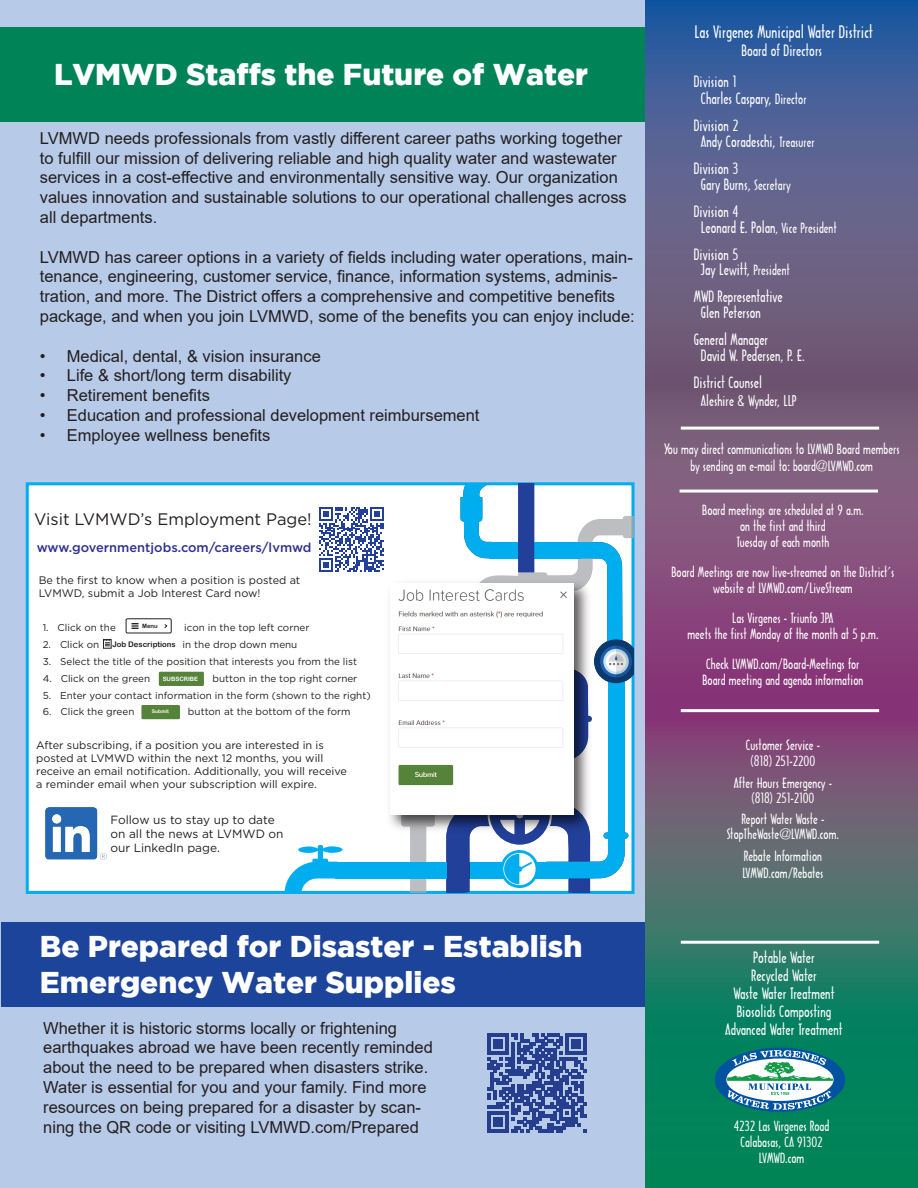
<style>
.page{position:relative;width:918px;height:1188px;background:#fff}
.page>*{position:absolute;margin:0;border:0;box-sizing:border-box;transform-origin:0 0}
.t1{font:900 30px/36px "Gotham";color:#fff}
.t2{font:16.65px "Gotham";color:#231f20}
.t3{font:16.5px/19.8px "Arial";color:#231f20}
.t4{font:16.5px "Architecture Plain";color:#fff}
.t5{font:15px/16.2px "Architecture Plain";color:#fff}
.t6{font:14.25px "Architecture Plain";color:#fff}
.t7{font:13.5px/16.2px "Architecture Plain";color:#fff;text-align:center}
.t8{font:500 12.9px "Gotham";color:#2e3092}
.t9{font:11.85px/14px "Gotham";color:#231f20}
.t10{font:10.95px/13px "Gotham";color:#231f20}
.t11{font:9.9px "Gotham";color:#231f20}
.t12{font:7.65px "Arial Rounded MT Bold";color:#231f20}
.t13{font:6px "Arial Rounded MT Bold";color:#fff}
.t14{font:6px "Arial Rounded MT Bold";color:#231f20}
.t15{font:4.95px "Arial Rounded MT Bold";color:#fff}
.s1{font-size:13.5px}
</style>
<div class="page">
<div style="left:0;top:0;width:645px;height:1188px;background:#b7cae7"></div>
<div style="left:26px;top:482px;width:608px;height:412px;background:#fff;border:3px solid #00aeef"></div>
<div style="left:0;top:27px;width:646px;height:94px;background:#008457"></div>
<div style="left:1px;top:922px;width:645px;height:85px;background:#1d449b"></div>
<svg style="left:646px;top:0;width:272px;height:1188px;background:#586179"></svg>
<hr style="left:680px;top:490px;width:198px;height:3px;background:#fff">
<hr style="left:681px;top:427px;width:198px;height:3px;background:#fff">
<hr style="left:681px;top:941px;width:198px;height:3px;background:#fff">
<hr style="left:681px;top:709px;width:198px;height:3px;background:#fff">
<svg style="left:715px;top:1048px;width:130px;height:64px"></svg>
<svg style="left:284px;top:845px;width:59px;height:47px"></svg>
<div style="left:159px;top:672px;width:45px;height:14px;background:#56833a"></div>
<div style="left:126px;top:619px;width:45px;height:14px;border:1px solid #231f20"></div>
<div style="left:141px;top:705px;width:39px;height:14px;background:#56833a"></div>
<svg style="left:132px;top:623px;width:7px;height:6px"></svg>
<div style="left:103px;top:639px;width:8px;height:9px;border:1px solid #231f20"></div>
<svg style="left:105px;top:639px;width:5px;height:8px"></svg>
<img style="left:46px;top:808px;width:60px;height:51px">
<svg style="left:401px;top:771px;width:232px;height:121px"></svg>
<div style="left:608px;top:681px;width:16px;height:141px;background:#00aeef"></div>
<div style="left:335px;top:862px;width:111px;height:16px;background:#00aeef"></div>
<svg style="left:460px;top:484px;width:173px;height:287px"></svg>
<svg style="left:446px;top:785px;width:182px;height:107px"></svg>
<img style="left:389px;top:576px;width:207px;height:260px">
<img style="left:391px;top:584px;width:183px;height:230px">
<svg style="left:319px;top:507px;width:65px;height:65px"></svg>
<svg style="left:487px;top:1034px;width:99px;height:99px"></svg>
<h1 class="t1" style="left:54px;top:56px;width:536px">LVMWD Staffs the Future of Water</h1>
<p class="t3" style="left:40px;top:128px;width:588px">LVMWD needs professionals from vastly different career paths working together to fulfill our mission of delivering reliable and high quality water and wastewater services in a cost-effective and environmentally sensitive way. Our organization values innovation and sustainable solutions to our operational challenges across all departments.</p>
<p class="t3" style="left:40px;top:247px;width:596px">LVMWD has career options in a variety of fields including water operations, main&shy;tenance, engineering, customer service, finance, information systems, adminis&shy;tration, and more. The District offers a comprehensive and competitive benefits package, and when you join LVMWD, some of the benefits you can enjoy include:</p>
<p class="t3" style="left:40px;top:346px;width:283px">• Medical, dental, &amp; vision insurance</p>
<p class="t3" style="left:40px;top:366px;width:253px">• Life &amp; short/long term disability</p>
<p class="t3" style="left:40px;top:385px;width:172px">• Retirement benefits</p>
<p class="t3" style="left:40px;top:405px;width:441px">• Education and professional development reimbursement</p>
<p class="t3" style="left:40px;top:425px;width:232px">• Employee wellness benefits</p>
<p class="t2" style="left:34px;top:508px;width:279px">Visit LVMWD’s Employment Page!</p>
<p class="t8" style="left:37px;top:539px;width:276px">www.governmentjobs.com/careers/lvmwd</p>
<p class="t10" style="left:39px;top:573px;width:263px">Be the first to know when a position is posted at<br>LVMWD, submit a Job Interest Card now!</p>
<p class="t14" style="left:142px;top:622px;width:17px">Menu</p>
<p class="t12" style="left:113px;top:640px;width:65px">Job Descriptions</p>
<p class="t11" style="left:43px;top:621px;width:75px">1. Click on the</p>
<p class="t11" style="left:184px;top:621px;width:127px">icon in the top left corner</p>
<p class="t11" style="left:43px;top:638px;width:58px">2. Click on</p>
<p class="t11" style="left:183px;top:638px;width:116px">in the drop down menu</p>
<p class="t11" style="left:43px;top:655px;width:316px">3. Select the title of the position that interests you from the list</p>
<p class="t11" style="left:43px;top:672px;width:109px">4. Click on the green</p>
<p class="t11" style="left:213px;top:672px;width:146px">button in the top right corner</p>
<p class="t11" style="left:43px;top:689px;width:330px">5. Enter your contact information in the form (shown to the right)</p>
<p class="t11" style="left:43px;top:706px;width:93px">6. Click the green</p>
<p class="t11" style="left:188px;top:706px;width:164px">button at the bottom of the form</p>
<p class="t13" style="left:163px;top:675px;width:37px">SUBSCRIBE</p>
<p class="t15" style="left:152px;top:709px;width:18px">Submit</p>
<p class="t10" style="left:36px;top:738px;width:312px">After subscribing, if a position you are interested in is posted at LVMWD within the next 12 months, you will receive an email notification. Additionally, you will receive a reminder email when your subscription will expire.</p>
<p class="t9" style="left:110px;top:813px;width:175px">Follow us to stay up to date on all the news at LVMWD on our LinkedIn page.</p>
<h1 class="t1" style="left:40px;top:928px;width:544px">Be Prepared for Disaster - Establish<br>Emergency Water Supplies</h1>
<p class="t3" style="left:43px;top:1018px;width:391px">Whether it is historic storms locally or frightening earthquakes abroad we have been recently reminded about the need to be prepared when disasters strike.<br>Water is essential for you and your family. Find more resources on being prepared for a disaster by scan&shy;ning the QR code or visiting LVMWD.com/Prepared</p>
<p class="t4" style="left:695px;top:22px;width:180px">Las Virgenes Municipal Water District</p>
<p class="t5" style="left:741px;top:42px;width:82px">Board of Directors</p>
<p class="t5" style="left:701px;top:74px;width:107px;text-indent:-7px">Division 1<br>Charles Caspary, <span class="s1">Director</span></p>
<p class="t5" style="left:701px;top:117px;width:115px;text-indent:-7px">Division 2<br>Andy Coradeschi, <span class="s1">Treasurer</span></p>
<p class="t5" style="left:701px;top:160px;width:91px;text-indent:-7px">Division 3<br>Gary Burns, <span class="s1">Secretary</span></p>
<p class="t5" style="left:701px;top:203px;width:137px;text-indent:-7px">Division 4<br>Leonard E. Polan<span class="s1">, Vice President</span></p>
<p class="t5" style="left:701px;top:247px;width:91px;line-height:15px;text-indent:-7px">Division 5<br>Jay Lewitt, <span class="s1">President</span></p>
<p class="t5" style="left:701px;top:288px;width:83px;text-indent:-7px">MWD Representative<br>Glen Peterson</p>
<p class="t5" style="left:701px;top:331px;width:105px;text-indent:-7px">General Manager<br>David W. Pedersen, P. E<span class="s1">.</span></p>
<p class="t5" style="left:694px;top:374px;width:70px">District Counsel</p>
<p class="t6" style="left:701px;top:392px;width:97px">Aleshire &amp; Wynder, LLP</p>
<p class="t7" style="left:664px;top:441px;width:237px">You may direct communications to LVMWD Board members by sending an e-mail to: board@LVMWD.com</p>
<p class="t7" style="left:702px;top:502px;width:163px">Board meetings are scheduled at 9 a.m. on the first and third<br>Tuesday of each month</p>
<p class="t7" style="left:672px;top:564px;width:224px">Board Meetings are now live-streamed on the District’s website at LVMWD.com/LiveStream</p>
<p class="t7" style="left:687px;top:610px;width:193px">Las Virgenes - Triunfo JPA<br>meets the first Monday of the month at 5 p.m.</p>
<p class="t7" style="left:703px;top:656px;width:162px;text-align:left">Check LVMWD.com/Board-Meetings for<br>Board meeting and agenda information</p>
<p class="t7" style="left:746px;top:736px;width:76px">Customer Service - (818) 251-2200</p>
<p class="t7" style="left:734px;top:775px;width:100px;line-height:15px">After Hours Emergency - (818) 251-2100</p>
<p class="t7" style="left:727px;top:812px;width:114px;line-height:15px">Report Water Waste -<br>StopTheWaste@LVMWD.com.</p>
<p class="t7" style="left:742px;top:848px;width:83px;text-align:left">Rebate Information<br>LVMWD.com/Rebates</p>
<p class="t5" style="left:725px;top:948px;width:119px;line-height:18px;text-align:center">Potable Water<br>Recycled Water<br>Waste Water Treatment<br>Biosolids Composting<br>Advanced Water Treatment</p>
<p class="t7" style="left:734px;top:1118px;width:97px">4232 Las Virgenes Road<br>Calabasas, CA 91302<br>LVMWD.com</p>
</div>
